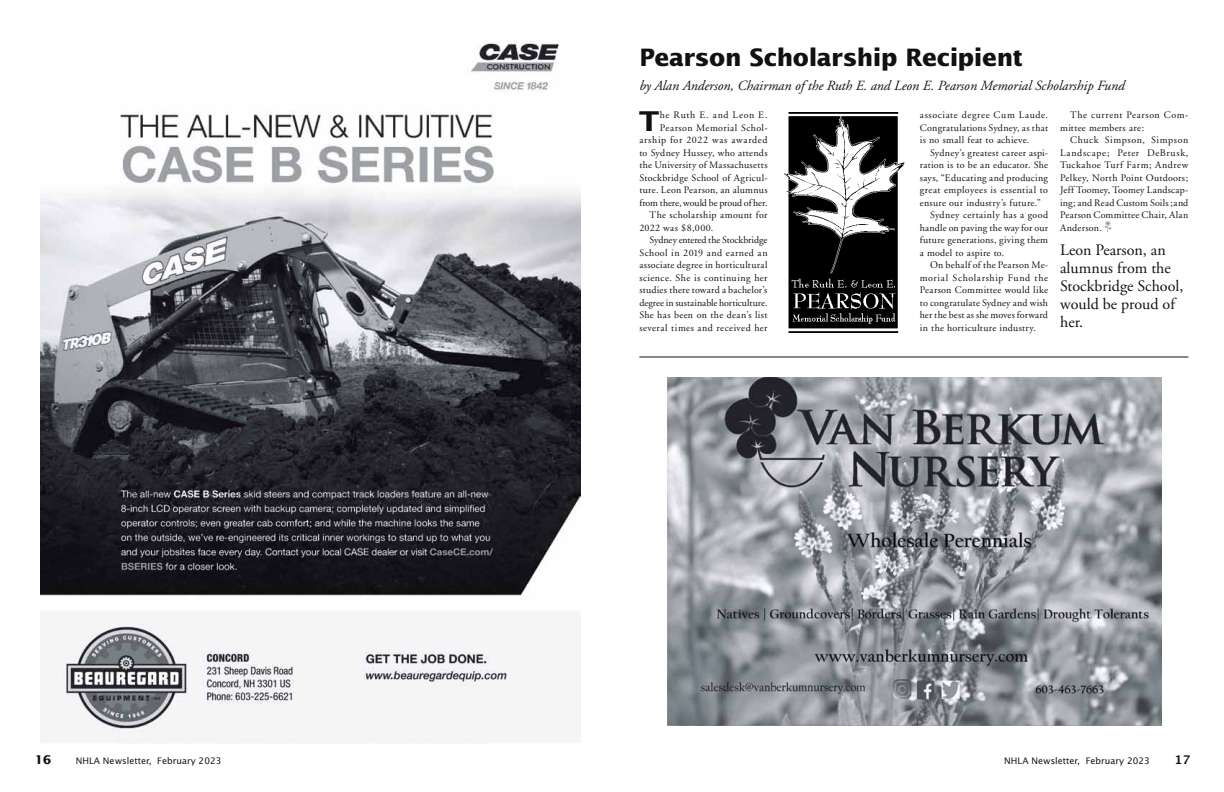
<style>
.page{position:relative;width:1224px;height:792px;background:#fff}
.page>*{position:absolute;margin:0;border:0;box-sizing:border-box;transform-origin:0 0}
.t1{font:700 27.3px "Lucida Sans";color:#101211}
.t2{font:700 24px "Lucida Sans";letter-spacing:-.02em;color:#101211}
.t3{font:16px/18px "Adobe Garamond";color:#101211}
.t4{font:italic 14px "Adobe Garamond";color:#101211}
.t5{font:10px/12.5px "Adobe Garamond";letter-spacing:.03em;color:#101211;text-align:justify}
.t6{font:10px "Adobe Garamond";letter-spacing:.06em;color:#101211}
.t7{font:10px "Adobe Garamond";letter-spacing:.005em;color:#101211}
.t8{font:10px "Adobe Garamond";letter-spacing:-.015em;color:#101211}
.t9{font:10px "Adobe Garamond";letter-spacing:-.01em;color:#101211}
.t10{font:10px "Adobe Garamond";color:#101211}
.t11{font:10px "Adobe Garamond";letter-spacing:.05em;color:#101211}
.t12{font:10px "Adobe Garamond";letter-spacing:.01em;color:#101211}
.t13{font:10px "Adobe Garamond";letter-spacing:.065em;color:#101211}
.t14{font:9px "Lucida Sans";color:#101211}
.s1{font-family:"Acme Green Garden";font-size:11.2px;color:#696b6a}
.s2{font-weight:700;font-size:12px}
.s3{font-size:10px;color:#fff}
.s4{font-family:"Lucida Grande";font-weight:700;font-size:12px}
</style>
<div class="page">
<img style="left:40px;top:43px;width:540px;height:699px">
<img style="left:784px;top:112px;width:121px;height:220px">
<hr style="left:639px;top:356px;width:549px;height:2px;background:#101211">
<img style="left:667px;top:377px;width:494px;height:348px">
<h2 class="t2" style="left:639px;top:43px;width:385px">Pearson Scholarship Recipient</h2>
<h3 class="t4" style="left:639px;top:78px;width:487px">by Alan Anderson, Chairman of the Ruth E. and Leon E. Pearson Memorial Scholarship Fund</h3>
<p class="t5" style="left:920px;top:109px;width:130px">associate degree Cum Laude.<br>Congratulations Sydney, as that is no small feat to achieve.</p>
<p class="t5" style="left:930px;top:147px;width:120px">Sydney’s greatest career aspi-</p>
<p class="t5" style="left:920px;top:159px;width:130px">ration is to be an educator. She</p>
<p class="t5" style="left:920px;top:172px;width:130px">says, “Educating and producing</p>
<p class="t5" style="left:920px;top:184px;width:130px">great employees is essential to</p>
<p class="t5" style="left:920px;top:197px;width:123px">ensure our industry’s future.”</p>
<p class="t5" style="left:930px;top:209px;width:120px">Sydney certainly has a good</p>
<p class="t12" style="left:920px;top:222px;width:130px">handle on paving the way for our</p>
<p class="t5" style="left:920px;top:234px;width:130px">future generations, giving them</p>
<p class="t5" style="left:920px;top:247px;width:86px">a model to aspire to.</p>
<p class="t5" style="left:930px;top:259px;width:120px">On behalf of the Pearson Me-</p>
<p class="t13" style="left:920px;top:272px;width:130px">morial Scholarship Fund the</p>
<p class="t5" style="left:920px;top:284px;width:130px">Pearson Committee would like</p>
<p class="t5" style="left:920px;top:297px;width:130px">to congratulate Sydney and wish</p>
<p class="t10" style="left:920px;top:310px;width:130px">her the best as she moves forward</p>
<p class="t5" style="left:920px;top:322px;width:118px">in the horticulture industry.</p>
<h1 class="t1" style="left:639px;top:104px;width:22px">T</h1>
<p class="t6" style="left:660px;top:110px;width:109px">he Ruth E. and Leon E.</p>
<p class="t5" style="left:1060px;top:109px;width:130px;text-indent:10px">The current Pearson Com&shy;mittee members are:</p>
<p class="t5" style="left:1060px;top:134px;width:130px;text-indent:10px">Chuck Simpson, Simpson Landscape; Peter DeBrusk, Tuckahoe Turf Farm; Andrew Pelkey, North Point Outdoors; Jeff Toomey, Toomey Landscap&shy;ing; and Read Custom Soils ;and Pearson Committee Chair, Alan Anderson. <span class="s1">g</span></p>
<h3 class="t3" style="left:1060px;top:241px;width:125px">Leon Pearson, an alumnus from the<br>Stockbridge School, would be proud of her.</h3>
<p class="t5" style="left:660px;top:121px;width:109px">Pearson Memorial Schol-</p>
<p class="t6" style="left:639px;top:135px;width:130px">arship for 2022 was awarded</p>
<p class="t5" style="left:639px;top:146px;width:130px">to Sydney Hussey, who attends</p>
<p class="t5" style="left:639px;top:159px;width:130px">the University of Massachusetts</p>
<p class="t5" style="left:639px;top:171px;width:130px">Stockbridge School of Agricul-</p>
<p class="t5" style="left:639px;top:184px;width:130px">ture. Leon Pearson, an alumnus</p>
<p class="t8" style="left:639px;top:197px;width:130px">from there, would be proud of her.</p>
<p class="t5" style="left:650px;top:209px;width:120px">The scholarship amount for</p>
<p class="t5" style="left:639px;top:221px;width:76px">2022 was $8,000.</p>
<p class="t9" style="left:650px;top:235px;width:120px">Sydney entered the Stockbridge</p>
<p class="t5" style="left:639px;top:246px;width:130px">School in 2019 and earned an</p>
<p class="t5" style="left:639px;top:259px;width:130px">associate degree in horticultural</p>
<p class="t11" style="left:639px;top:272px;width:130px">science. She is continuing her</p>
<p class="t5" style="left:639px;top:284px;width:130px">studies there toward a bachelor’s</p>
<p class="t7" style="left:639px;top:297px;width:130px">degree in sustainable horticulture.</p>
<p class="t5" style="left:639px;top:309px;width:130px">She has been on the dean’s list</p>
<p class="t5" style="left:639px;top:321px;width:130px">several times and received her</p>
<p class="t14" style="left:35px;top:756px;width:188px"><span class="s2">16</span><span class="s3">xxxx</span>NHLA Newsletter, February 2023</p>
<p class="t14" style="left:1004px;top:756px;width:187px">NHLA Newsletter, February 2023<span class="s3">xxxx</span><span class="s4">17</span></p>
</div>
